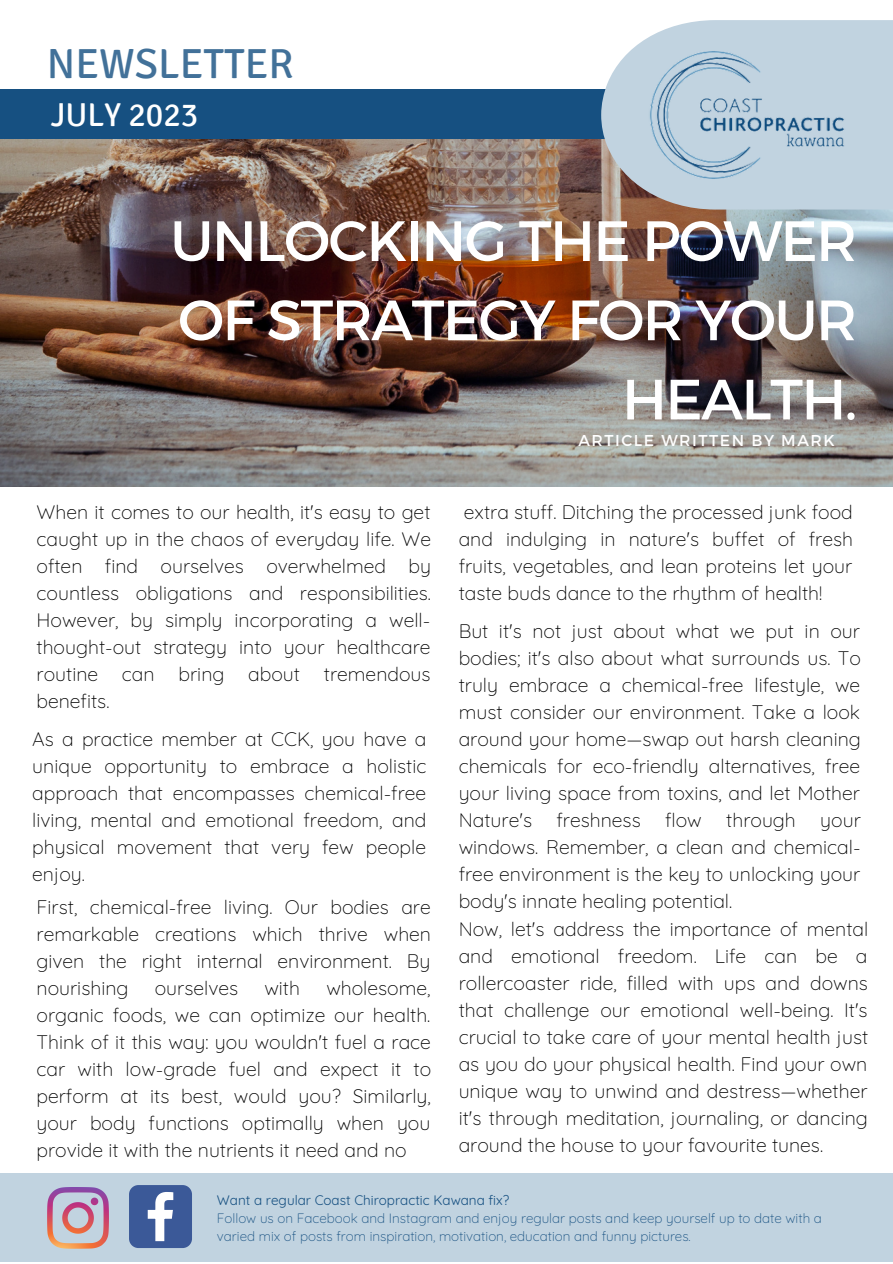
<style>
.page{position:relative;width:893px;height:1264px;background:#fff}
.page>*{position:absolute;margin:0;border:0;box-sizing:border-box;transform-origin:0 0}
.t1{font:56.7px/79.2px "Montserrat";letter-spacing:-.025em;color:#fff;text-align:right}
.t2{font:42px "Signika";color:#427199}
.t3{font:33px "Signika";color:#fff}
.t4{font:300 19.5px/27px "Quicksand";color:#000;text-align:justify}
.t5{font:15.75px "Montserrat";letter-spacing:.1em;color:#fff}
.t6{font:300 13.5px "Quicksand";color:#165081}
.t7{font:13.5px "Quicksand";color:#165081}
</style>
<div class="page">
<img style="left:0;top:139px;width:892px;height:348px">
<div style="left:0;top:1173px;width:737px;height:88px;background:#c1d3e0"></div>
<div style="left:212px;top:1173px;width:680px;height:88px;background:#c1d3e0"></div>
<svg style="left:47px;top:1187px;width:62px;height:61px"></svg>
<svg style="left:129px;top:1185px;width:63px;height:62px;background:#5d75a9"></svg>
<div style="left:0;top:89px;width:892px;height:50px;background:#165081"></div>
<svg style="left:601px;top:20px;width:291px;height:189px;background:#c2ced7"></svg>
<img style="left:641px;top:44px;width:211px;height:141px">
<p class="t2" style="left:47px;top:38px;width:248px">NEWSLETTER</p>
<p class="t3" style="left:51px;top:94px;width:149px">JULY 2023</p>
<p class="t1" style="left:170px;top:198px;width:688px">UNLOCKING THE POWER<br>OF STRATEGY FOR YOUR<br>HEALTH.</p>
<p class="t5" style="left:578px;top:430px;width:258px">ARTICLE WRITTEN BY MARK</p>
<p class="t4" style="left:37px;top:498px;width:396px">When it comes to our health, it's easy to get caught up in the chaos of everyday life. We often find ourselves overwhelmed by countless obligations and responsibilities.<br>However, by simply incorporating a well&shy;thought-out strategy into your healthcare routine can bring about tremendous benefits.</p>
<p class="t4" style="left:32px;top:725px;width:395px">As a practice member at CCK, you have a unique opportunity to embrace a holistic approach that encompasses chemical-free living, mental and emotional freedom, and physical movement that very few people enjoy.</p>
<p class="t4" style="left:37px;top:893px;width:396px">First, chemical-free living. Our bodies are remarkable creations which thrive when given the right internal environment. By nourishing</p>
<p class="t4" style="left:37px;top:974px;width:396px;text-indent:290px">wholesome, organic foods, we can optimize our health.<br>Think of it this way: you wouldn't fuel a race car with low-grade fuel and expect it to perform at its best, would you? Similarly, your body functions optimally when you provide it with the nutrients it need and no</p>
<p class="t4" style="left:155px;top:974px;width:85px">ourselves</p>
<p class="t4" style="left:264px;top:974px;width:37px">with</p>
<p class="t4" style="left:458px;top:498px;width:396px">extra stuff. Ditching the processed junk food and indulging in nature's buffet of fresh fruits, vegetables, and lean proteins let your taste buds dance to the rhythm of health!</p>
<p class="t4" style="left:458px;top:617px;width:404px">But it's not just about what we put in our bodies; it's also about what surrounds us. To truly embrace a chemical-free lifestyle, we must consider our environment. Take a look around your home—swap out harsh cleaning chemicals for eco-friendly alternatives, free your living space from toxins, and let Mother Nature's</p>
<p class="t4" style="left:556px;top:806px;width:86px">freshness</p>
<p class="t4" style="left:665px;top:806px;width:38px">flow</p>
<p class="t4" style="left:726px;top:806px;width:71px">through</p>
<p class="t4" style="left:458px;top:806px;width:403px;text-indent:361px">your windows. Remember, a clean and chemical&shy;free environment is the key to unlocking your body's innate healing potential.</p>
<p class="t4" style="left:458px;top:915px;width:411px">Now, let's address the importance of mental and emotional freedom. Life can be a rollercoaster ride, filled with ups and downs that challenge our emotional well-being. It's crucial to take care of your mental health just as you do your physical health. Find your own unique way to unwind and destress—whether it's through meditation, journaling, or dancing around the house to your favourite tunes.</p>
<p class="t7" style="left:217px;top:1191px;width:294px">Want a regular Coast Chiropractic Kawana fix?</p>
<p class="t6" style="left:217px;top:1209px;width:606px">Follow us on Facebook and Instagram and enjoy regular posts and keep yourself up to date with a</p>
<p class="t6" style="left:217px;top:1227px;width:475px">varied mix of posts from inspiration, motivation, education and funny pictures.</p>
</div>
